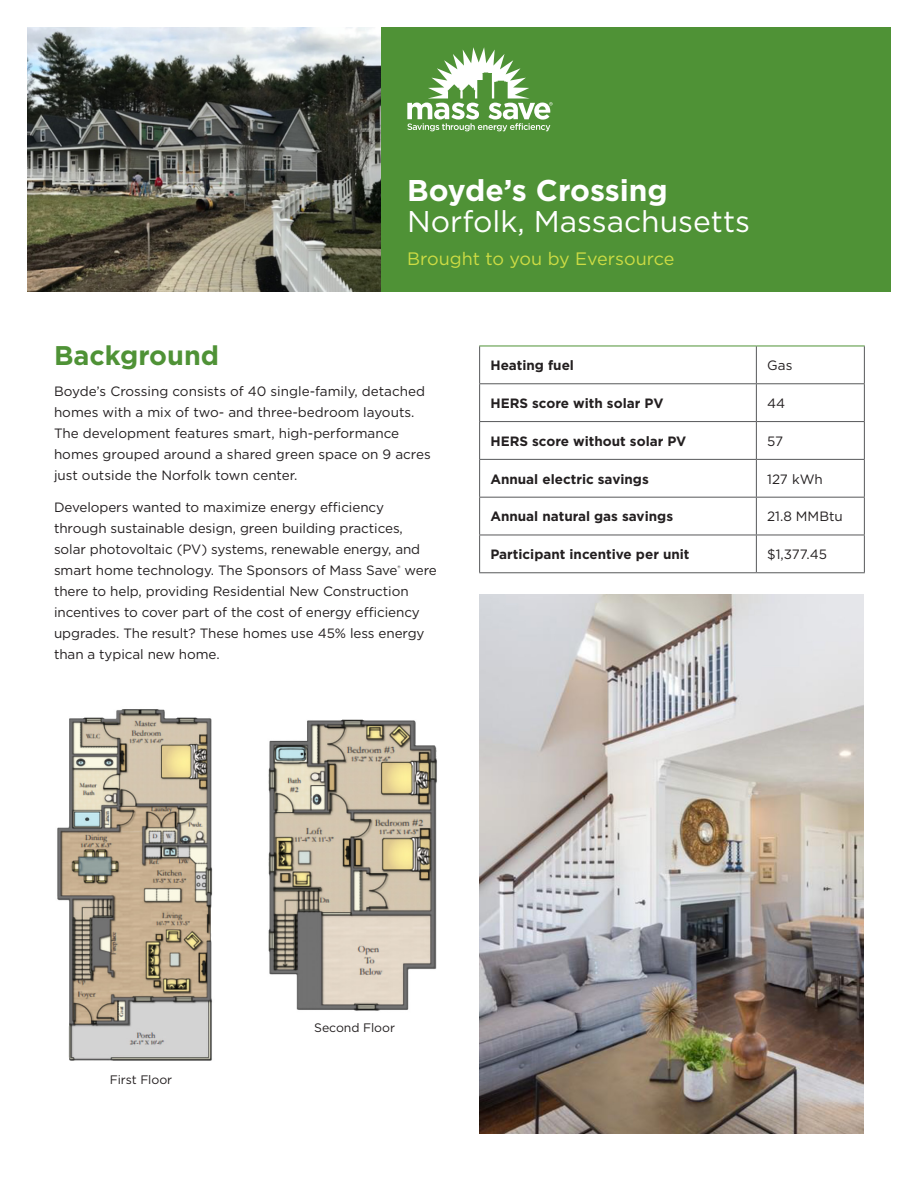
<style>
.page{position:relative;width:918px;height:1188px;background:#fff}
.page>*{position:absolute;margin:0;border:0;box-sizing:border-box;transform-origin:0 0}
.t1{font:30px "Gotham";color:#fff}
.t2{font:700 30px "Gotham";color:#fff}
.t3{font:700 27px "Gotham";color:#4f9236}
.t4{font:18px "Gotham";color:#cddc44}
.t5{font:13.5px/21px "Gotham";letter-spacing:-.005em;color:#231f20}
.t6{font:700 13.5px "Gotham";color:#231f20}
.t7{font:12.3px "Gotham";letter-spacing:-.005em;color:#231f20}
</style>
<div class="page">
<div style="left:380px;top:27px;width:511px;height:265px;background:#4f9236"></div>
<img style="left:27px;top:27px;width:353px;height:265px">
<svg style="left:407px;top:47px;width:146px;height:84px"></svg>
<img style="left:479px;top:594px;width:385px;height:540px">
<hr style="left:479px;top:346px;width:277px;height:1px;background:#4f9236">
<hr style="left:756px;top:346px;width:109px;height:1px;background:#4f9236">
<hr style="left:479px;top:384px;width:1px;height:37px;background:#57585a">
<hr style="left:756px;top:384px;width:1px;height:37px;background:#57585a">
<hr style="left:864px;top:384px;width:1px;height:37px;background:#57585a">
<hr style="left:479px;top:421px;width:277px;height:1px;background:#57585a">
<hr style="left:479px;top:422px;width:1px;height:37px;background:#57585a">
<hr style="left:756px;top:421px;width:109px;height:1px;background:#57585a">
<hr style="left:756px;top:422px;width:1px;height:37px;background:#57585a">
<hr style="left:864px;top:422px;width:1px;height:37px;background:#57585a">
<hr style="left:479px;top:459px;width:277px;height:1px;background:#57585a">
<hr style="left:479px;top:460px;width:1px;height:37px;background:#57585a">
<hr style="left:756px;top:459px;width:109px;height:1px;background:#57585a">
<hr style="left:756px;top:460px;width:1px;height:37px;background:#57585a">
<hr style="left:864px;top:460px;width:1px;height:37px;background:#57585a">
<hr style="left:479px;top:497px;width:277px;height:1px;background:#57585a">
<hr style="left:479px;top:498px;width:1px;height:37px;background:#57585a">
<hr style="left:756px;top:497px;width:109px;height:1px;background:#57585a">
<hr style="left:756px;top:498px;width:1px;height:37px;background:#57585a">
<hr style="left:864px;top:498px;width:1px;height:37px;background:#57585a">
<hr style="left:479px;top:535px;width:277px;height:1px;background:#57585a">
<hr style="left:479px;top:535px;width:1px;height:37px;background:#57585a">
<hr style="left:756px;top:535px;width:109px;height:1px;background:#57585a">
<hr style="left:756px;top:535px;width:1px;height:37px;background:#57585a">
<hr style="left:864px;top:535px;width:1px;height:37px;background:#57585a">
<hr style="left:479px;top:572px;width:277px;height:1px;background:#57585a">
<hr style="left:756px;top:572px;width:109px;height:1px;background:#57585a">
<hr style="left:479px;top:346px;width:1px;height:37px;background:#57585a">
<hr style="left:756px;top:346px;width:1px;height:37px;background:#57585a">
<hr style="left:864px;top:346px;width:1px;height:37px;background:#57585a">
<hr style="left:479px;top:383px;width:277px;height:1px;background:#57585a">
<hr style="left:756px;top:383px;width:109px;height:1px;background:#57585a">
<img style="left:57px;top:709px;width:380px;height:352px">
<h1 class="t2" style="left:407px;top:170px;width:262px">Boyde’s Crossing</h1>
<h1 class="t1" style="left:407px;top:202px;width:344px">Norfolk, Massachusetts</h1>
<h3 class="t4" style="left:407px;top:247px;width:269px">Brought to you by Eversource</h3>
<h2 class="t3" style="left:54px;top:337px;width:167px">Background</h2>
<p class="t5" style="left:54px;top:381px;width:378px">Boyde’s Crossing consists of 40 single-family, detached homes with a mix of two- and three-bedroom layouts.<br>The development features smart, high-performance homes grouped around a shared green space on 9 acres just outside the Norfolk town center.</p>
<p class="t5" style="left:54px;top:497px;width:384px">Developers wanted to maximize energy efficiency through sustainable design, green building practices, solar photovoltaic (PV) systems, renewable energy, and smart home technology. The Sponsors of Mass Save<sup>®</sup> were there to help, providing Residential New Construction incentives to cover part of the cost of energy efficiency upgrades. The result? These homes use 45% less energy than a typical new home.</p>
<p class="t6" style="left:490px;top:357px;width:85px">Heating fuel</p>
<p class="t5" style="left:767px;top:355px;width:27px">Gas</p>
<p class="t6" style="left:490px;top:394px;width:175px">HERS score with solar PV</p>
<p class="t5" style="left:767px;top:393px;width:20px">44</p>
<p class="t6" style="left:490px;top:432px;width:198px">HERS score without solar PV</p>
<p class="t5" style="left:767px;top:430px;width:17px">57</p>
<p class="t6" style="left:490px;top:470px;width:160px">Annual electric savings</p>
<p class="t5" style="left:767px;top:468px;width:57px">127 kWh</p>
<p class="t6" style="left:490px;top:508px;width:184px">Annual natural gas savings</p>
<p class="t5" style="left:767px;top:506px;width:77px">21.8 MMBtu</p>
<p class="t6" style="left:490px;top:546px;width:201px">Participant incentive per unit</p>
<p class="t5" style="left:767px;top:544px;width:62px">$1,377.45</p>
<p class="t7" style="left:110px;top:1072px;width:64px">First Floor</p>
<p class="t7" style="left:314px;top:1020px;width:82px">Second Floor</p>
</div>
